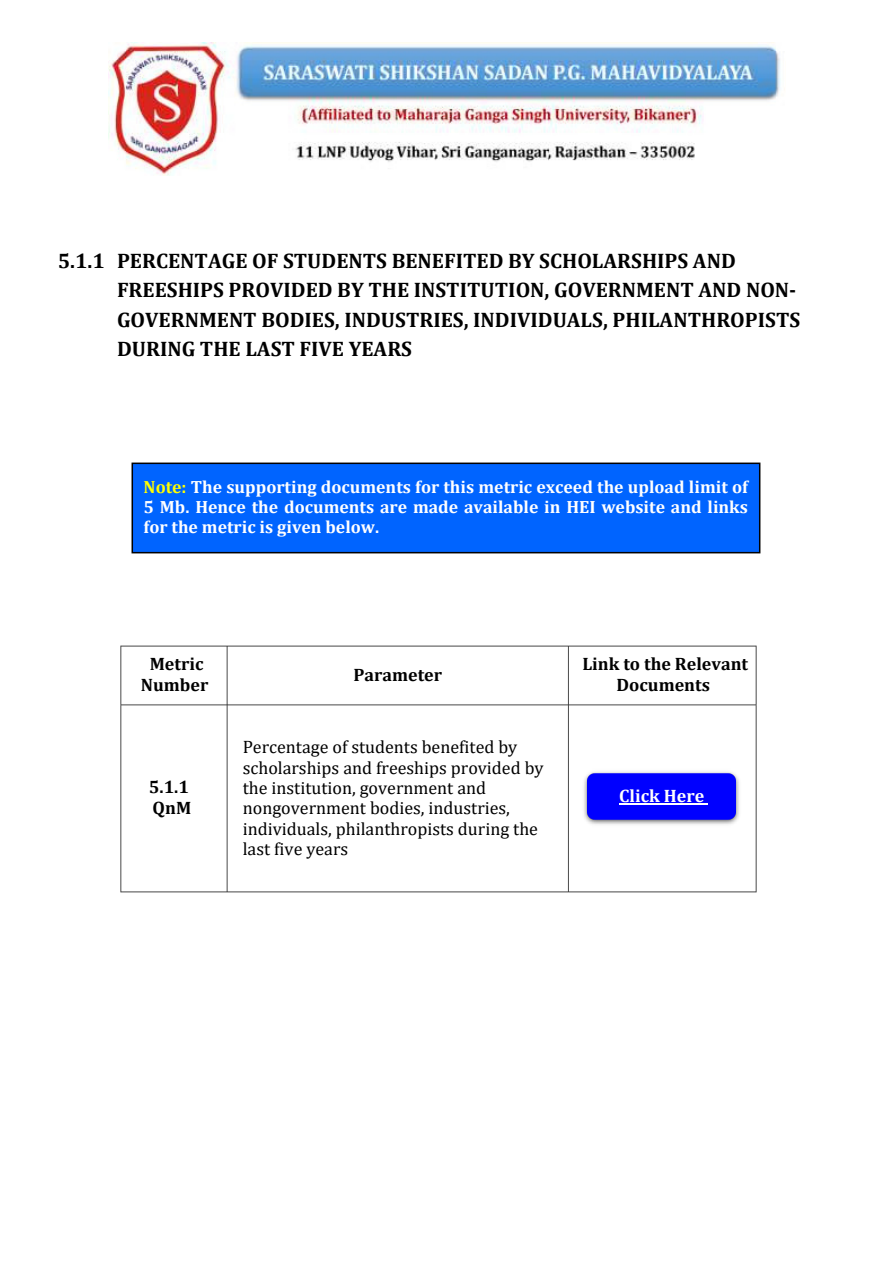
<style>
.page{position:relative;width:894px;height:1264px;background:#fff}
.page>*{position:absolute;margin:0;border:0;box-sizing:border-box;transform-origin:0 0}
.t1{font:700 21px/29.2px "Cambria";color:#000}
.t2{font:18px/20.2px "Cambria";color:#000}
.t3{font:700 18px/20.2px "Cambria";color:#000;text-align:center}
.t4{font:700 18px "Cambria";color:#fff}
.t5{font:700 17.7px/20px "Cambria";color:#fff;text-align:justify}
.s1{color:#ff0}
</style>
<div class="page">
<img style="left:108px;top:43px;width:673px;height:132px">
<img style="left:120px;top:645px;width:637px;height:248px">
<img style="left:580px;top:768px;width:162px;height:59px">
<img style="left:582px;top:776px;width:158px;height:44px">
<img style="left:131px;top:462px;width:630px;height:92px">
<div style="left:587px;top:773px;width:148px;height:46px;background:#00f"></div>
<hr style="left:619px;top:803px;width:85px;height:1px;background:#fff">
<p class="t1" style="left:58px;top:246px;width:49px">5.1.1</p>
<h3 class="t1" style="left:117px;top:246px;width:684px">PERCENTAGE OF STUDENTS BENEFITED BY SCHOLARSHIPS AND FREESHIPS PROVIDED BY THE INSTITUTION, GOVERNMENT AND NON-GOVERNMENT BODIES, INDUSTRIES, INDIVIDUALS, PHILANTHROPISTS DURING THE LAST FIVE YEARS</h3>
<p class="t5" style="left:144px;top:477px;width:605px"><span class="s1">Note:</span> The supporting documents for this metric exceed the upload limit of 5 Mb. Hence the documents are made available in HEI website and links for the metric is given below.</p>
<h3 class="t3" style="left:141px;top:653px;width:69px">Metric<br>Number</h3>
<p class="t3" style="left:353px;top:664px;width:90px">Parameter</p>
<h3 class="t3" style="left:149px;top:776px;width:42px">5.1.1</h3>
<h3 class="t3" style="left:152px;top:797px;width:40px">QnM</h3>
<h3 class="t2" style="left:243px;top:736px;width:302px">Percentage of students benefited by scholarships and freeships provided by the institution, government and nongovernment bodies, industries, individuals, philanthropists during the last five years</h3>
<p class="t3" style="left:582px;top:653px;width:167px">Link to the Relevant<br>Documents</p>
<h3 class="t4" style="left:619px;top:784px;width:86px">Click Here</h3>
</div>
